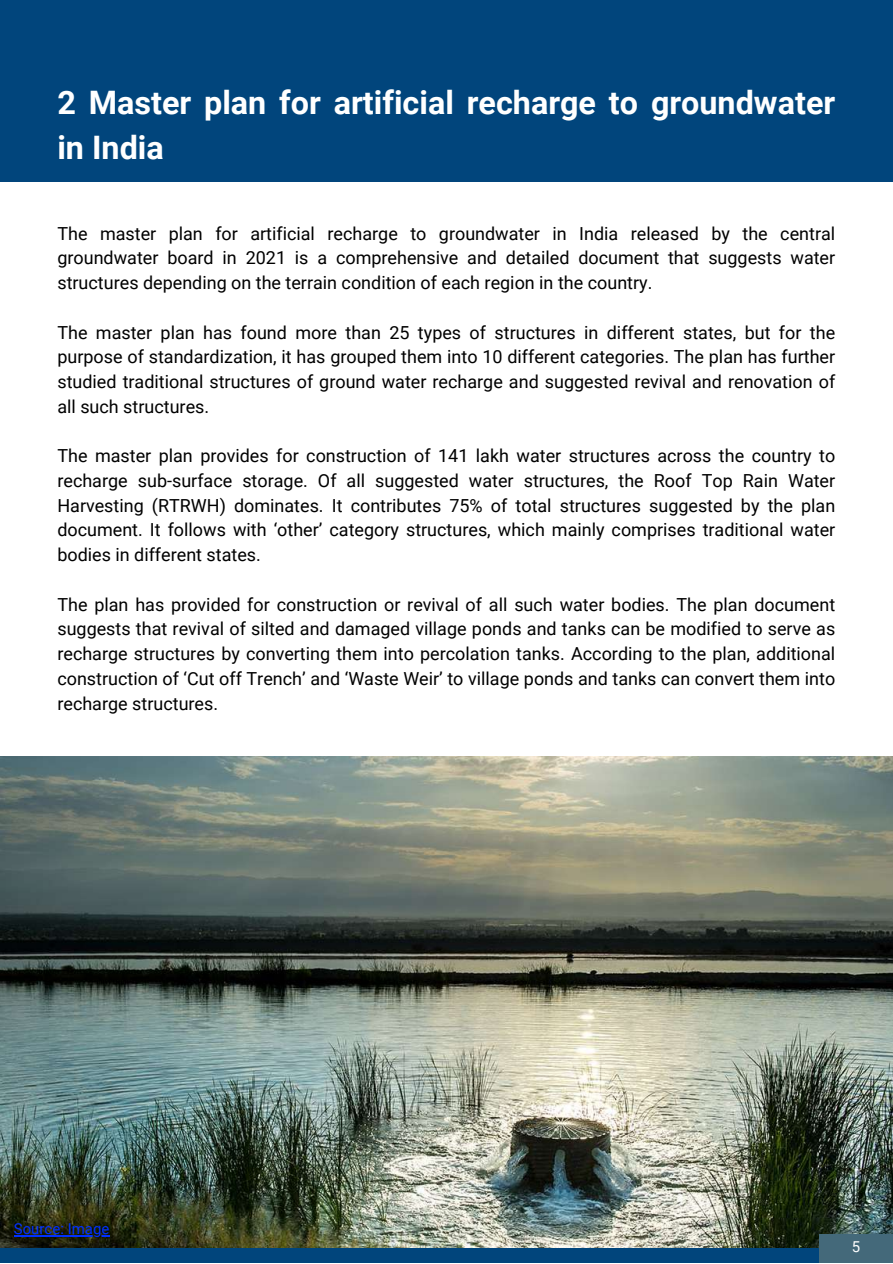
<style>
.page{position:relative;width:893px;height:1264px;background:#fff}
.page>*{position:absolute;margin:0;border:0;box-sizing:border-box;transform-origin:0 0}
.t1{font:700 32.4px/45px "Roboto";color:#fff}
.t2{font:18px/24.8px "Roboto";color:#000;text-align:justify}
.t3{font:15px "Roboto";color:#0030ff}
.t4{font:15px "Roboto";color:#fff}
</style>
<div class="page">
<img style="left:0;top:756px;width:892px;height:492px">
<div style="left:0;top:0;width:892px;height:182px;background:#01457c"></div>
<div style="left:0;top:1248px;width:892px;height:14px;background:#01457c"></div>
<div style="left:819px;top:1234px;width:73px;height:28px;background:#44697a"></div>
<hr style="left:14px;top:1235px;width:95px;height:1px;background:#0030ff">
<h1 class="t1" style="left:57px;top:81px;width:779px">2 Master plan for artificial recharge to groundwater in India</h1>
<p class="t2" style="left:57px;top:221px;width:779px">The master plan for artificial recharge to groundwater in India released by the central groundwater board in 2021 is a comprehensive and detailed document that suggests water structures depending on the terrain condition of each region in the country.</p>
<p class="t2" style="left:57px;top:320px;width:779px">The master plan has found more than 25 types of structures in different states, but for the purpose of standardization, it has grouped them into 10 different categories. The plan has further studied traditional structures of ground water recharge and suggested revival and renovation of all such structures.</p>
<p class="t2" style="left:57px;top:443px;width:779px">The master plan provides for construction of 141 lakh water structures across the country to recharge sub-surface storage. Of all suggested water structures, the Roof Top Rain Water Harvesting (RTRWH) dominates. It contributes 75% of total structures suggested by the plan document. It follows with ‘other’ category structures, which mainly comprises traditional water bodies in different states.</p>
<p class="t2" style="left:57px;top:592px;width:779px">The plan has provided for construction or revival of all such water bodies. The plan document suggests that revival of silted and damaged village ponds and tanks can be modified to serve as recharge structures by converting them into percolation tanks. According to the plan, additional construction of ‘Cut off Trench’ and ‘Waste Weir’ to village ponds and tanks can convert them into recharge structures.</p>
<p class="t3" style="left:14px;top:1220px;width:97px">Source: Image</p>
<p class="t4" style="left:851px;top:1237px;width:10px">5</p>
</div>
